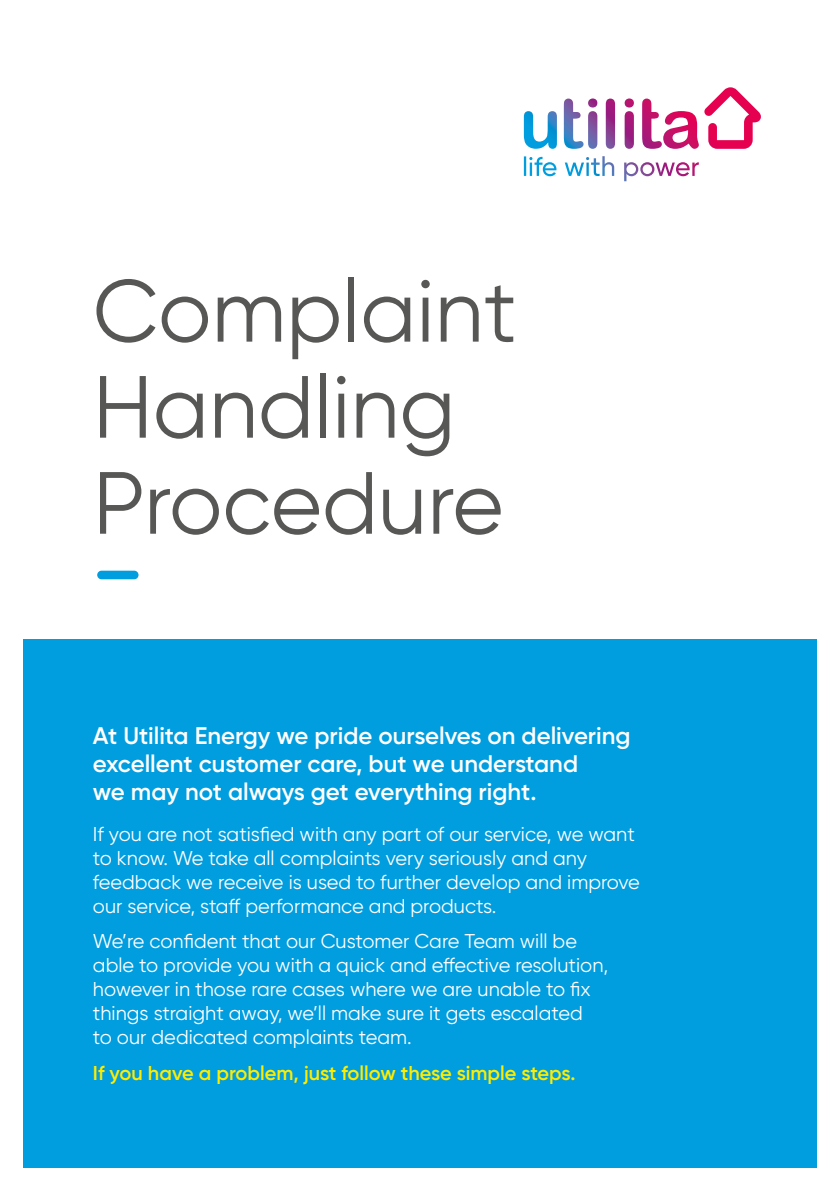
<style>
.page{position:relative;width:840px;height:1191px;background:#fff}
.page>*{position:absolute;margin:0;border:0;box-sizing:border-box;transform-origin:0 0}
.t1{font:88px/96px "Gilroy";color:#575756}
.t2{font:600 24px/28px "Gilroy";color:#fff}
.t3{font:20px/24px "Gilroy";color:#fff}
.t4{font:600 20px "Gilroy";color:#ffed00}
</style>
<div class="page">
<div style="left:0;top:639px;width:828px;height:542px;background:#009ddf"></div>
<svg style="left:563px;top:87px;width:197px;height:62px"></svg>
<div style="left:97px;top:570px;width:41px;height:9px;background:#009ddf;border-radius:4px"></div>
<div style="left:0;top:1168px;width:839px;height:23px;background:#fff"></div>
<div style="left:816px;top:0;width:23px;height:1191px;background:#fff"></div>
<div style="left:0;top:0;width:23px;height:1191px;background:#fff"></div>
<h1 class="t1" style="left:93px;top:262px;width:425px">Complaint<br>Handling<br>Procedure</h1>
<p class="t2" style="left:93px;top:721px;width:539px">At Utilita Energy we pride ourselves on delivering excellent customer care, but we understand<br>we may not always get everything right.</p>
<p class="t3" style="left:93px;top:821px;width:548px">If you are not satisfied with any part of our service, we want to know. We take all complaints very seriously and any feedback we receive is used to further develop and improve our service, staff performance and products.</p>
<p class="t3" style="left:93px;top:929px;width:516px">We’re confident that our Customer Care Team will be able to provide you with a quick and effective resolution, however in those rare cases where we are unable to fix things straight away, we’ll make sure it gets escalated<br>to our dedicated complaints team.</p>
<p class="t4" style="left:93px;top:1060px;width:484px">If you have a problem, just follow these simple steps.</p>
</div>
